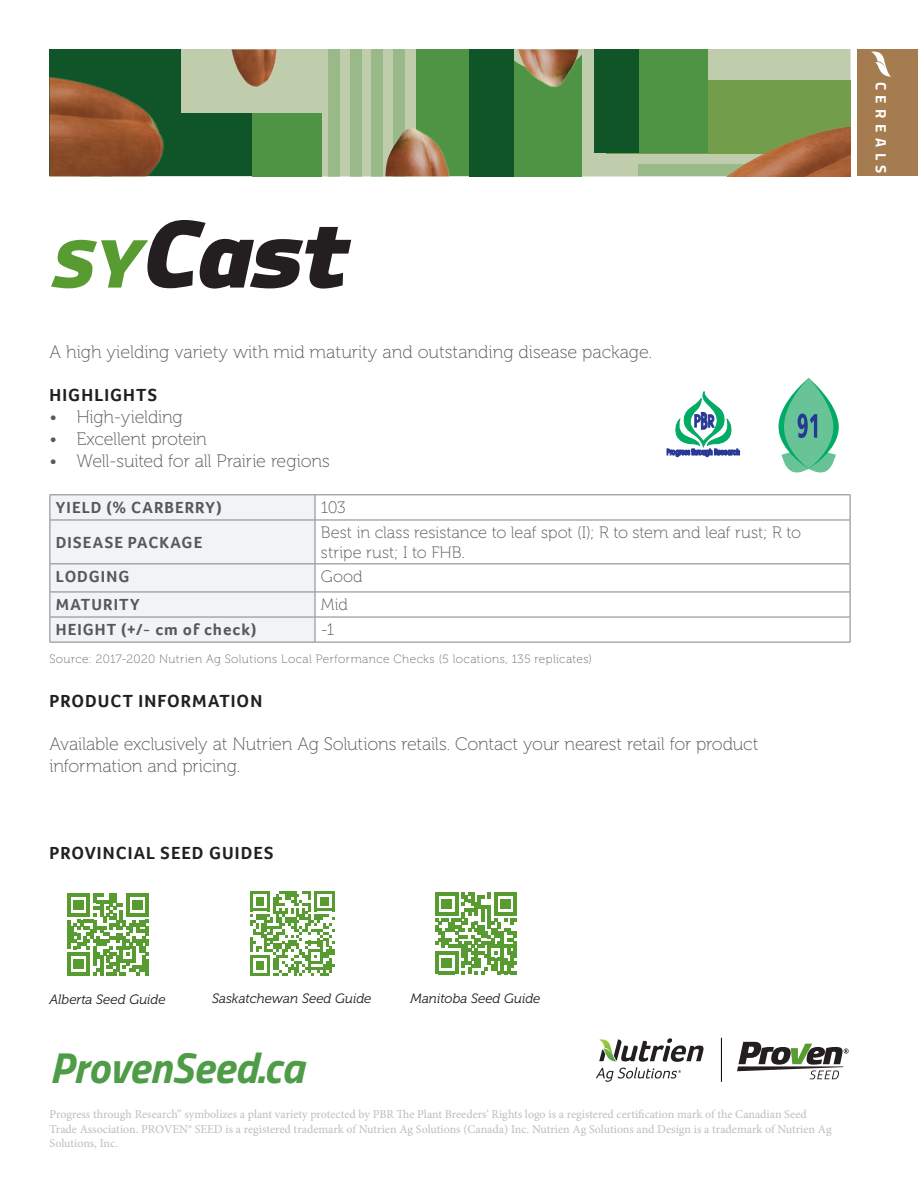
<style>
.page{position:relative;width:918px;height:1188px;background:#fff}
.page>*{position:absolute;margin:0;border:0;box-sizing:border-box;transform-origin:0 0}
.t1{font:italic 900 95.55px "Hackman";color:#231f20}
.t2{font:italic 700 43.5px "Titillium Web";color:#4f9c48}
.Body{font:18px/21.8px "Museo 100";letter-spacing:-.01em;color:#57585a}
.Sub_Head{font:700 18px "Foco";letter-spacing:.06em;color:#231f20}
.ChartBody{font:16.5px/19.5px "Museo 100";color:#57585a}
.ChartHead{font:700 16.5px "Foco";letter-spacing:.065em;color:#57585a}
.t3{font:700 15px "Titillium Web";letter-spacing:.37em;color:#fff}
.t4{font:italic 13.5px "Museo 300";color:#231f20}
.t5{font:12px/14.4px "Minion Pro";color:#bebdbf}
.Mice{font:12px "Museo 100";letter-spacing:.03em;color:#6c6d70}
.s1{font-size:67.65px;color:#589b31}
</style>
<div class="page">
<svg style="left:67px;top:894px;width:82px;height:81px"></svg>
<svg style="left:250px;top:891px;width:84px;height:85px"></svg>
<svg style="left:435px;top:892px;width:82px;height:82px"></svg>
<div style="left:858px;top:50px;width:60px;height:126px;background:#a57c50"></div>
<img style="left:556px;top:164px;width:294px;height:12px">
<img style="left:635px;top:50px;width:215px;height:122px">
<img style="left:50px;top:50px;width:265px;height:126px">
<img style="left:166px;top:146px;width:98px;height:30px">
<img style="left:315px;top:50px;width:239px;height:126px">
<img style="left:410px;top:50px;width:233px;height:114px">
<img style="left:154px;top:50px;width:173px;height:96px">
<svg style="left:872px;top:52px;width:19px;height:25px"></svg>
<svg style="left:737px;top:1042px;width:112px;height:37px"></svg>
<hr style="left:721px;top:1038px;width:1px;height:44px;background:#000">
<svg style="left:596px;top:1038px;width:108px;height:44px"></svg>
<hr style="left:50px;top:494px;width:265px;height:1px;background:#808285">
<hr style="left:315px;top:494px;width:535px;height:1px;background:#808285">
<svg style="left:850px;top:495px;width:1px;height:25px"></svg>
<hr style="left:315px;top:520px;width:535px;height:1px;background:#808285">
<hr style="left:850px;top:520px;width:1px;height:43px;background:#808285">
<hr style="left:315px;top:563px;width:535px;height:1px;background:#808285">
<hr style="left:315px;top:592px;width:535px;height:1px;background:#808285">
<hr style="left:315px;top:617px;width:535px;height:1px;background:#808285">
<div style="left:50px;top:495px;width:266px;height:147px;background:#f2f3f4"></div>
<svg style="left:850px;top:564px;width:1px;height:78px"></svg>
<hr style="left:50px;top:642px;width:265px;height:1px;background:#808285">
<hr style="left:315px;top:642px;width:535px;height:1px;background:#808285">
<hr style="left:50px;top:520px;width:265px;height:1px;background:#808285">
<hr style="left:50px;top:563px;width:265px;height:1px;background:#808285">
<hr style="left:50px;top:592px;width:265px;height:1px;background:#808285">
<svg style="left:779px;top:378px;width:60px;height:94px"></svg>
<svg style="left:667px;top:392px;width:73px;height:65px"></svg>
<p class="t1" style="left:49px;top:175px;width:297px"><span class="s1">SY</span>Cast</p>
<p class="Body" style="left:50px;top:341px;width:604px">A high yielding variety with mid maturity and outstanding disease package.</p>
<p class="Sub_Head" style="left:50px;top:383px;width:109px">HIGHLIGHTS</p>
<p class="Body" style="left:50px;top:407px;width:135px">• High-yielding</p>
<p class="Body" style="left:50px;top:428px;width:159px">• Excellent protein</p>
<p class="Body" style="left:50px;top:450px;width:282px">• Well-suited for all Prairie regions</p>
<p class="ChartHead" style="left:56px;top:496px;width:167px">YIELD (% CARBERRY)</p>
<p class="ChartBody" style="left:321px;top:498px;width:26px">103</p>
<p class="ChartHead" style="left:56px;top:531px;width:148px">DISEASE PACKAGE</p>
<p class="ChartBody" style="left:321px;top:523px;width:482px">Best in class resistance to leaf spot (I); R to stem and leaf rust; R to stripe rust; I to FHB.</p>
<p class="ChartHead" style="left:56px;top:565px;width:75px">LODGING</p>
<p class="ChartBody" style="left:321px;top:567px;width:43px">Good</p>
<p class="ChartHead" style="left:56px;top:593px;width:85px">MATURITY</p>
<p class="ChartBody" style="left:321px;top:595px;width:28px">Mid</p>
<p class="ChartHead" style="left:56px;top:618px;width:202px">HEIGHT (+/- cm of check)</p>
<p class="ChartBody" style="left:321px;top:620px;width:15px">-1</p>
<p class="Mice" style="left:50px;top:653px;width:544px">Source: 2017-2020 Nutrien Ag Solutions Local Performance Checks (5 locations, 135 replicates)</p>
<p class="Sub_Head" style="left:50px;top:689px;width:214px">PRODUCT INFORMATION</p>
<p class="Body" style="left:50px;top:734px;width:711px">Available exclusively at Nutrien Ag Solutions retails. Contact your nearest retail for product information and pricing.</p>
<h3 class="Sub_Head" style="left:50px;top:841px;width:226px">PROVINCIAL SEED GUIDES</h3>
<p class="t3" style="left:892px;top:82px;width:93px;rotate:90deg">CEREALS</p>
<p class="t4" style="left:50px;top:992px;width:118px">Alberta Seed Guide</p>
<p class="t4" style="left:212px;top:991px;width:161px">Saskatchewan Seed Guide</p>
<p class="t4" style="left:410px;top:991px;width:132px">Manitoba Seed Guide</p>
<p class="t2" style="left:50px;top:1034px;width:256px">ProvenSeed.ca</p>
<p class="t5" style="left:50px;top:1107px;width:784px">Progress through Research” symbolizes a plant variety protected by PBR The Plant Breeders’ Rights logo is a registered certification mark of the Canadian Seed<br>Trade Association. PROVEN® SEED is a registered trademark of Nutrien Ag Solutions (Canada) Inc. Nutrien Ag Solutions and Design is a trademark of Nutrien Ag<br>Solutions, Inc.</p>
</div>
